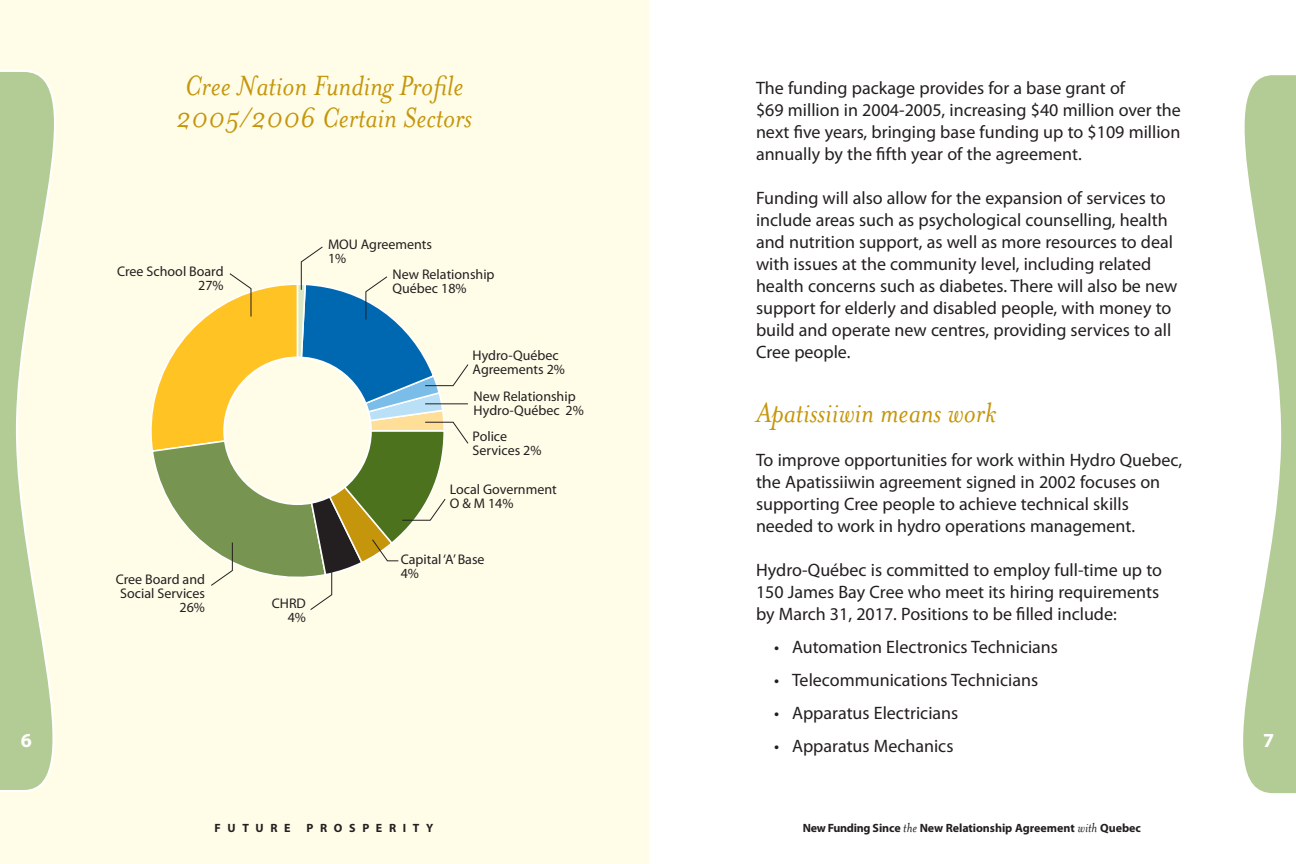
<style>
.page{position:relative;width:1296px;height:864px;background:#fff}
.page>*{position:absolute;margin:0;border:0;box-sizing:border-box;transform-origin:0 0}
.t1{font:italic 32px/32px "Mrs Eaves";color:#c5960b}
.t2{font:700 20px "Myriad Pro";color:#fff}
.t3{font:18px/22px "Myriad Pro";color:#231f20}
.t4{font:14px/14px "Myriad Pro";color:#231f20}
.t5{font:700 12px "Myriad Pro";letter-spacing:-.005em;color:#231f20}
.t6{font:700 12px "Myriad Pro";letter-spacing:.555em;color:#231f20}
.s1{font-family:"Mrs Eaves";font-weight:400;font-style:italic;font-size:15px}
</style>
<div class="page">
<div style="left:0;top:0;width:648px;height:864px;background:#fffde8"></div>
<svg style="left:150px;top:313px;width:60px;height:236px"></svg>
<svg style="left:210px;top:246px;width:259px;height:364px"></svg>
<svg style="left:1243px;top:75px;width:53px;height:719px"></svg>
<svg style="left:0;top:70px;width:56px;height:722px"></svg>
<h1 class="t1" style="left:176px;top:68px;width:298px">Cree Nation Funding Profile<br>2005/2006 Certain Sectors</h1>
<p class="t3" style="left:756px;top:78px;width:426px">The funding package provides for a base grant of<br>$69 million in 2004-2005, increasing $40 million over the next five years, bringing base funding up to $109 million annually by the fifth year of the agreement.</p>
<p class="t3" style="left:756px;top:188px;width:423px">Funding will also allow for the expansion of services to include areas such as psychological counselling, health and nutrition support, as well as more resources to deal with issues at the community level, including related health concerns such as diabetes. There will also be new support for elderly and disabled people, with money to build and operate new centres, providing services to all Cree people.</p>
<p class="t4" style="left:328px;top:239px;width:106px">MOU Agreements<br>1%</p>
<p class="t4" style="left:117px;top:265px;width:108px;text-align:right">Cree School Board<br>27%</p>
<p class="t4" style="left:393px;top:268px;width:104px">New Relationship<br>Québec 18%</p>
<p class="t4" style="left:473px;top:349px;width:94px">Hydro-Québec<br>Agreements 2%</p>
<p class="t4" style="left:474px;top:390px;width:112px">New Relationship<br>Hydro-Québec 2%</p>
<p class="t4" style="left:473px;top:431px;width:70px">Police<br>Services 2%</p>
<h1 class="t1" style="left:756px;top:395px;width:242px">Apatissiiwin means work</h1>
<p class="t3" style="left:756px;top:450px;width:428px">To improve opportunities for work within Hydro Quebec, the Apatissiiwin agreement signed in 2002 focuses on supporting Cree people to achieve technical skills needed to work in hydro operations management.</p>
<p class="t3" style="left:756px;top:560px;width:408px">Hydro-Québec is committed to employ full-time up to<br>150 James Bay Cree who meet its hiring requirements by March 31, 2017. Positions to be filled include:</p>
<p class="t3" style="left:774px;top:637px;width:286px">• Automation Electronics Technicians</p>
<p class="t3" style="left:774px;top:670px;width:266px">• Telecommunications Technicians</p>
<p class="t3" style="left:774px;top:703px;width:186px">• Apparatus Electricians</p>
<p class="t3" style="left:774px;top:736px;width:181px">• Apparatus Mechanics</p>
<p class="t4" style="left:450px;top:484px;width:109px">Local Government<br>O &amp; M 14%</p>
<p class="t4" style="left:401px;top:554px;width:85px">Capital ‘A’ Base<br>4%</p>
<p class="t4" style="left:116px;top:573px;width:91px;text-align:right">Cree Board and<br>Social Services<br>26%</p>
<p class="t4" style="left:272px;top:598px;width:36px;text-align:right">CHRD<br>4%</p>
<p class="t2" style="left:21px;top:732px;width:13px">6</p>
<p class="t2" style="left:1263px;top:732px;width:13px">7</p>
<p class="t5" style="left:215px;top:823px;width:78px">FUTURE</p>
<p class="t6" style="left:307px;top:823px;width:128px">PROSPERITY</p>
<p class="t5" style="left:803px;top:823px;width:339px">New Funding Since <span class="s1">the</span> New Relationship Agreement <span class="s1">with</span> Quebec</p>
</div>
